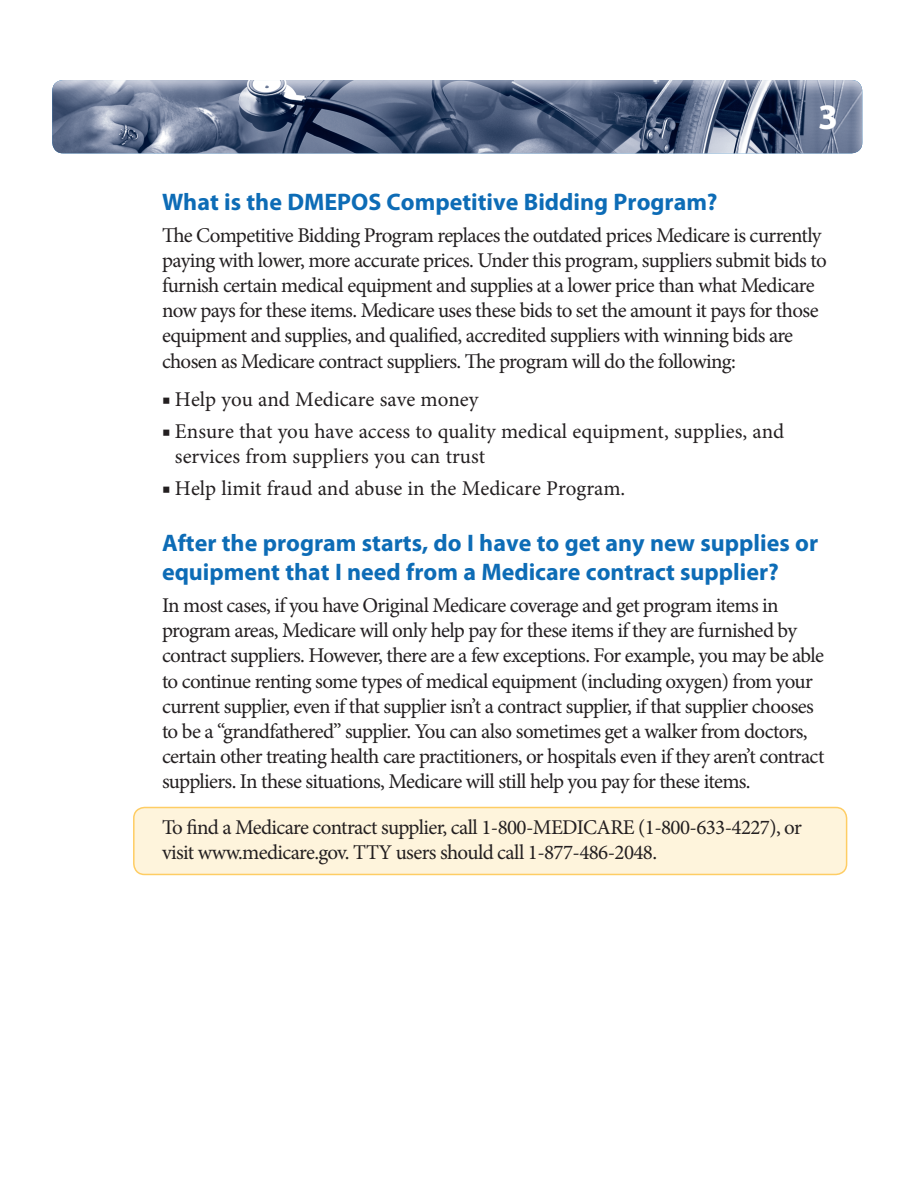
<style>
.page{position:relative;width:918px;height:1188px;background:#fff}
.page>*{position:absolute;margin:0;border:0;box-sizing:border-box;transform-origin:0 0}
.t1{font:700 36px "Myriad Pro";color:#fff}
.subhead{font:700 24px/28.8px "Myriad Pro";color:#0d6cb6}
.Text_14{font:21px/25.2px "Minion Pro";letter-spacing:-.03em;color:#231f20}
.bullet{font:21px/25.2px "Minion Pro";color:#231f20}
</style>
<div class="page">
<div style="left:134px;top:808px;width:713px;height:66px;background:#fef4dc;border-radius:11px"></div>
<div style="left:133px;top:807px;width:714px;height:68px;border:2px solid #fecd64;border-radius:11px"></div>
<img style="left:52px;top:80px;width:810px;height:73px">
<h1 class="t1" style="left:818px;top:94px;width:21px">3</h1>
<p class="subhead" style="left:162px;top:186px;width:557px">What is the DMEPOS Competitive Bidding Program?</p>
<p class="Text_14" style="left:162px;top:222px;width:666px">The Competitive Bidding Program replaces the outdated prices Medicare is currently paying with lower, more accurate prices. Under this program, suppliers submit bids to furnish certain medical equipment and supplies at a lower price than what Medicare now pays for these items. Medicare uses these bids to set the amount it pays for those equipment and supplies, and qualified, accredited suppliers with winning bids are chosen as Medicare contract suppliers. The program will do the following:</p>
<p class="bullet" style="left:162px;top:387px;width:318px">■ Help you and Medicare save money</p>
<p class="bullet" style="left:175px;top:419px;width:611px;text-indent:-13px">■ Ensure that you have access to quality medical equipment, supplies, and services from suppliers you can trust</p>
<p class="bullet" style="left:162px;top:476px;width:465px">■ Help limit fraud and abuse in the Medicare Program.</p>
<p class="subhead" style="left:162px;top:528px;width:658px">After the program starts, do I have to get any new supplies or equipment that I need from a Medicare contract supplier?</p>
<p class="Text_14" style="left:162px;top:593px;width:664px">In most cases, if you have Original Medicare coverage and get program items in program areas, Medicare will only help pay for these items if they are furnished by contract suppliers. However, there are a few exceptions. For example, you may be able to continue renting some types of medical equipment (including oxygen) from your current supplier, even if that supplier isn’t a contract supplier, if that supplier chooses to be a “grandfathered” supplier. You can also sometimes get a walker from doctors, certain other treating health care practitioners, or hospitals even if they aren’t contract suppliers. In these situations, Medicare will still help you pay for these items.</p>
<p class="Text_14" style="left:162px;top:815px;width:641px">To find a Medicare contract supplier, call 1-800-MEDICARE (1-800-633-4227), or visit www.medicare.gov. TTY users should call 1-877-486-2048.</p>
</div>
